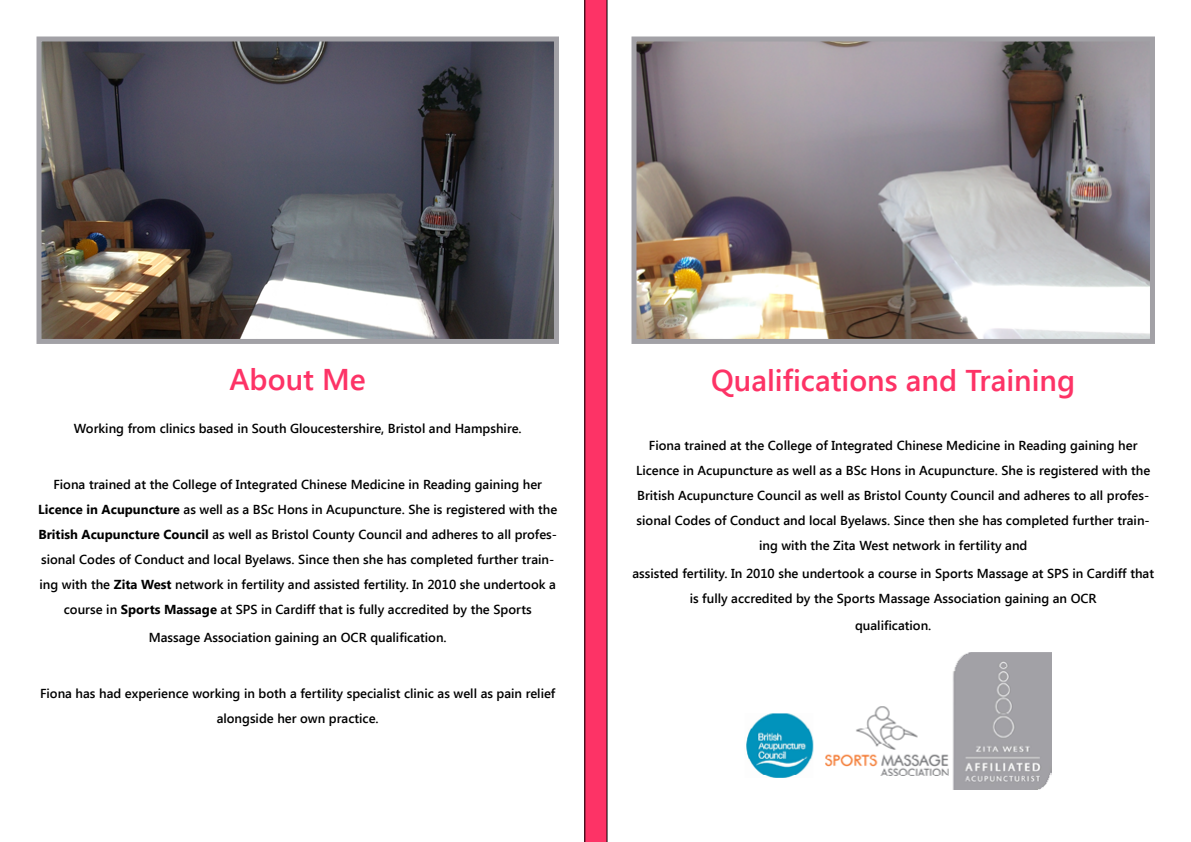
<style>
.page{position:relative;width:1191px;height:842px;background:#fff}
.page>*{position:absolute;margin:0;border:0;box-sizing:border-box;transform-origin:0 0}
.t1{font:600 30px "Segoe UI";color:#fd3366}
.t2{font:600 13px/25px "Segoe UI";color:#000101;text-align:center}
.t3{font:600 13px/25px "Segoe UI";color:#000;text-align:center}
.s1{font-weight:700}
</style>
<div class="page">
<img style="left:42px;top:43px;width:511px;height:295px">
<div style="left:36px;top:37px;width:523px;height:307px;border:5px solid #a2a1a6"></div>
<img style="left:637px;top:43px;width:512px;height:295px">
<div style="left:631px;top:37px;width:524px;height:307px;border:5px solid #a2a1a6"></div>
<svg style="left:584px;top:0;width:23px;height:842px;background:#ec2f5f"></svg>
<img style="left:746px;top:653px;width:305px;height:136px">
<h1 class="t1" style="left:229px;top:359px;width:138px">About Me</h1>
<p class="t2" style="left:74px;top:416px;width:449px">Working from clinics based in South Gloucestershire, Bristol and Hampshire.</p>
<p class="t2" style="left:38px;top:471px;width:521px">Fiona trained at the College of Integrated Chinese Medicine in Reading gaining her <span class="s1">Licence in Acupuncture</span> as well as a BSc Hons in Acupuncture. She is registered with the <span class="s1">British Acupuncture Council</span> as well as Bristol County Council and adheres to all profes&shy;sional Codes of Conduct and local Byelaws. Since then she has completed further train&shy;ing with the <span class="s1">Zita West</span> network in fertility and assisted fertility. In 2010 she undertook a course in <span class="s1">Sports Massage</span> at SPS in Cardiff that is fully accredited by the Sports</p>
<p class="t2" style="left:149px;top:624px;width:299px">Massage Association gaining an OCR qualification.</p>
<p class="t2" style="left:40px;top:680px;width:517px">Fiona has had experience working in both a fertility specialist clinic as well as pain relief alongside her own practice.</p>
<h1 class="t1" style="left:711px;top:360px;width:365px">Qualifications and Training</h1>
<p class="t3" style="left:636px;top:432px;width:516px">Fiona trained at the College of Integrated Chinese Medicine in Reading gaining her Licence in Acupuncture as well as a BSc Hons in Acupuncture. She is registered with the British Acupuncture Council as well as Bristol County Council and adheres to all profes&shy;sional Codes of Conduct and local Byelaws. Since then she has completed further train&shy;ing with the Zita West network in fertility and</p>
<p class="t3" style="left:632px;top:560px;width:523px">assisted fertility. In 2010 she undertook a course in Sports Massage at SPS in Cardiff that is fully accredited by the Sports Massage Association gaining an OCR</p>
<p class="t3" style="left:855px;top:613px;width:78px">qualification.</p>
</div>
